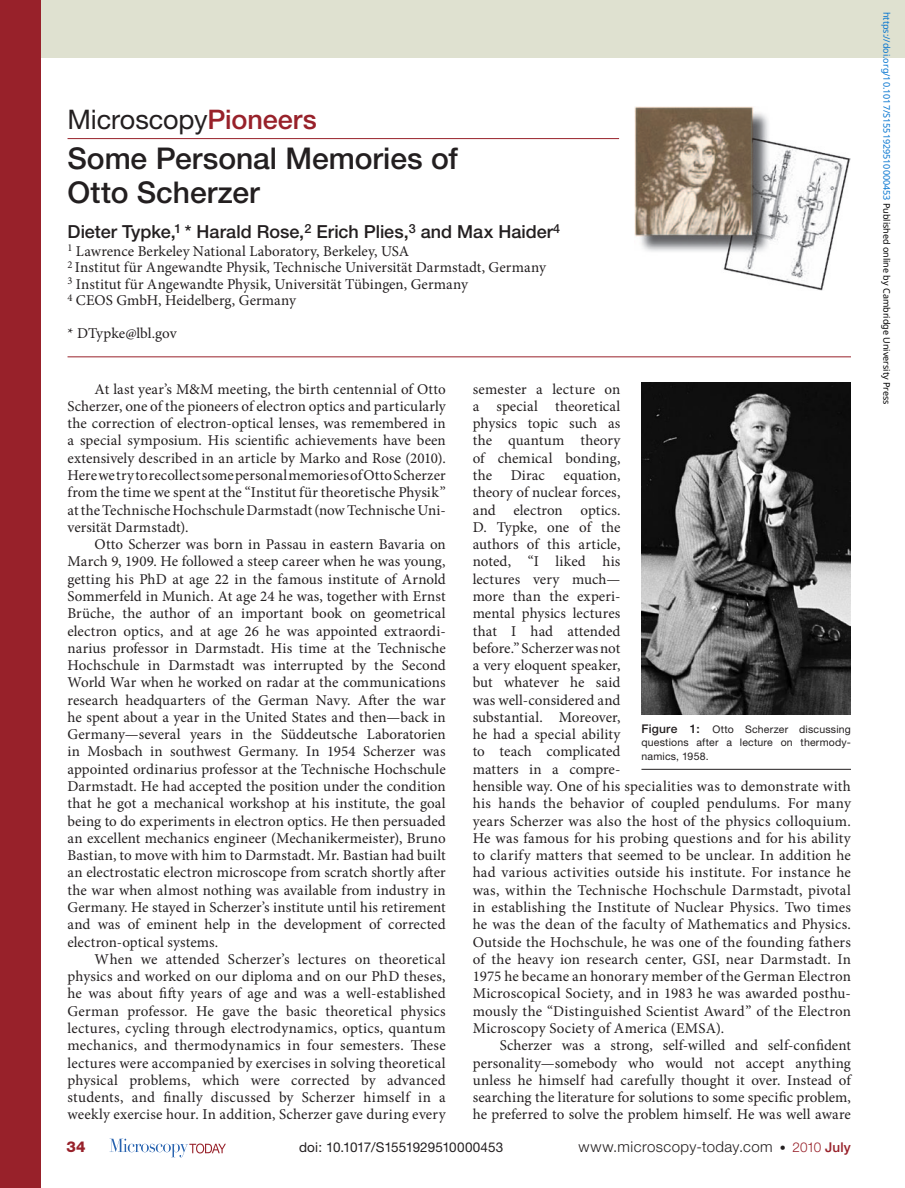
<style>
.page{position:relative;width:905px;height:1188px;background:#fff}
.page>*{position:absolute;margin:0;border:0;box-sizing:border-box;transform-origin:0 0}
.t1{font:500 30px/34.5px "Helvetica Neue";color:#231f20}
.t2{font:27px "Helvetica Neue";letter-spacing:-.005em;color:#231f20}
.t3{font:500 18px "Helvetica Neue";color:#231f20}
.t4{font:15px/17.2px "Minion Pro";letter-spacing:.01em;color:#231f20;text-align:justify}
.t5{font:300 15px "Helvetica Neue";letter-spacing:.03em;color:#231f20}
.t6{font:800 15px "Helvetica Neue";color:#98212a}
.t7{font:13.5px "Helvetica Neue";letter-spacing:.005em;color:#231f20}
.t8{font:10.5px/13.5px "Helvetica Neue";letter-spacing:.02em;color:#231f20;text-align:justify}
.t9{font:9px "Noto Sans";color:#0172cf}
.s1{font-weight:500;color:#98212a}
.s2{font-weight:500;font-size:12px}
.s3{font-size:12px}
.s4{font-size:13.5px;color:#98212a}
.s5{font-weight:500;font-size:13.5px;color:#98212a}
.s6{color:#000}
</style>
<div class="page">
<svg style="left:110px;top:1139px;width:116px;height:18px"></svg>
<div style="left:10px;top:0;width:894px;height:58px;background:#dfe1d0"></div>
<div style="left:0;top:0;width:40px;height:1188px;background:#98212a"></div>
<hr style="left:68px;top:138px;width:551px;height:1px;background:#98212a">
<hr style="left:68px;top:356px;width:782px;height:1px;background:#98212a">
<img style="left:641px;top:383px;width:209px;height:332px">
<hr style="left:641px;top:769px;width:210px;height:1px;background:#231f20">
<img style="left:634px;top:106px;width:216px;height:185px">
<h2 class="t2" style="left:68px;top:104px;width:251px">Microscopy<span class="s1">Pioneers</span></h2>
<h1 class="t1" style="left:68px;top:141px;width:392px">Some Personal Memories of<br>Otto Scherzer</h1>
<p class="t3" style="left:68px;top:221px;width:494px">Dieter Typke,<sup>1</sup> * Harald Rose,<sup>2</sup> Erich Plies,<sup>3</sup> and Max Haider<sup>4</sup></p>
<p class="t4" style="left:68px;top:243px;width:480px;line-height:16.5px;text-align:left"><sup>1</sup> Lawrence Berkeley National Laboratory, Berkeley, USA<br><sup>2</sup> Institut für Angewandte Physik, Technische Universität Darmstadt, Germany <sup>3</sup> Institut für Angewandte Physik, Universität Tübingen, Germany<br><sup>4</sup> CEOS GmbH, Heidelberg, Germany</p>
<p class="t4" style="left:68px;top:325px;width:111px">* DTypke@lbl.gov</p>
<p class="t4" style="left:68px;top:380px;width:380px;text-indent:27px">At last year’s M&amp;M meeting, the birth centennial of Otto Scherzer, one of the pioneers of electron optics and particularly the correction of electron-optical lenses, was remembered in a special symposium. His scientific achievements have been extensively described in an article by Marko and Rose (2010).<br>Here we try to recollect some personal memories of Otto Scherzer from the time we spent at the “Institut für theoretische Physik” at the Technische Hochschule Darmstadt (now Technische Uni&shy;versität Darmstadt).</p>
<p class="t4" style="left:67px;top:536px;width:380px;text-indent:27px">Otto Scherzer was born in Passau in eastern Bavaria on March 9, 1909. He followed a steep career when he was young, getting his PhD at age 22 in the famous institute of Arnold Sommerfeld in Munich. At age 24 he was, together with Ernst Brüche, the author of an important book on geometrical electron optics, and at age 26 he was appointed extraordi&shy;narius professor in Darmstadt. His time at the Technische Hochschule in Darmstadt was interrupted by the Second World War when he worked on radar at the communications research headquarters of the German Navy. After the war he spent about a year in the United States and then—back in Germany—several years in the Süddeutsche Laboratorien in Mosbach in southwest Germany. In 1954 Scherzer was appointed ordinarius professor at the Technische Hochschule Darmstadt. He had accepted the position under the condition that he got a mechanical workshop at his institute, the goal being to do experiments in electron optics. He then persuaded an excellent mechanics engineer (Mechanikermeister), Bruno Bastian, to move with him to Darmstadt. Mr. Bastian had built an electrostatic electron microscope from scratch shortly after the war when almost nothing was available from industry in Germany. He stayed in Scherzer’s institute until his retirement and was of eminent help in the development of corrected electron-optical systems.</p>
<p class="t4" style="left:67px;top:950px;width:380px;text-indent:27px">When we attended Scherzer’s lectures on theoretical physics and worked on our diploma and on our PhD theses, he was about fifty years of age and was a well-established German professor. He gave the basic theoretical physics lectures, cycling through electrodynamics, optics, quantum mechanics, and thermodynamics in four semesters. These lectures were accompanied by exercises in solving theoretical physical problems, which were corrected by advanced students, and finally discussed by Scherzer himself in a weekly exercise hour. In addition, Scherzer gave during every</p>
<p class="t4" style="left:472px;top:380px;width:380px;text-align:left">semester a lecture on<br>a special theoretical<br>physics topic such as<br>the quantum theory<br>of chemical bonding,<br>the Dirac equation,<br>theory of nuclear forces,<br>and electron optics.<br>D. Typke, one of the<br>authors of this article,<br>noted, “I liked his<br>lectures very much—<br>more than the experi-<br>mental physics lectures<br>that I had attended<br>before.” Scherzer was not<br>a very eloquent speaker,<br>but whatever he said<br>was well-considered and<br>substantial. Moreover,<br>he had a special ability<br>to teach complicated<br>matters in a compre-<br>hensible way. One of his specialities was to demonstrate with his hands the behavior of coupled pendulums. For many years Scherzer was also the host of the physics colloquium.<br>He was famous for his probing questions and for his ability to clarify matters that seemed to be unclear. In addition he had various activities outside his institute. For instance he was, within the Technische Hochschule Darmstadt, pivotal in establishing the Institute of Nuclear Physics. Two times he was the dean of the faculty of Mathematics and Physics.<br>Outside the Hochschule, he was one of the founding fathers of the heavy ion research center, GSI, near Darmstadt. In 1975 he became an honorary member of the German Electron Microscopical Society, and in 1983 he was awarded posthu&shy;mously the “Distinguished Scientist Award” of the Electron Microscopy Society of America (EMSA).</p>
<p class="t4" style="left:472px;top:1037px;width:379px;text-indent:27px">Scherzer was a strong, self-willed and self-confident personality—somebody who would not accept anything unless he himself had carefully thought it over. Instead of searching the literature for solutions to some specific problem, he preferred to solve the problem himself. He was well aware</p>
<p class="t8" style="left:641px;top:722px;width:211px"><span class="s2">Figure 1:</span> Otto Scherzer discussing questions after a lecture on thermody&shy;namics, 1958.</p>
<p class="t6" style="left:66px;top:1138px;width:21px">34</p>
<p class="t7" style="left:299px;top:1139px;width:206px">doi: 10.1017/S1551929510000453</p>
<p class="t5" style="left:578px;top:1137px;width:274px">www.microscopy-today.com <span class="s3">•</span> <span class="s4">2010</span> <span class="s5">July</span></p>
<p class="t9" style="left:893px;top:12px;width:394px;rotate:90deg">https://doi.org/10.1017/S1551929510000453 <span class="s6">Published online by Cambridge University Press</span></p>
</div>
